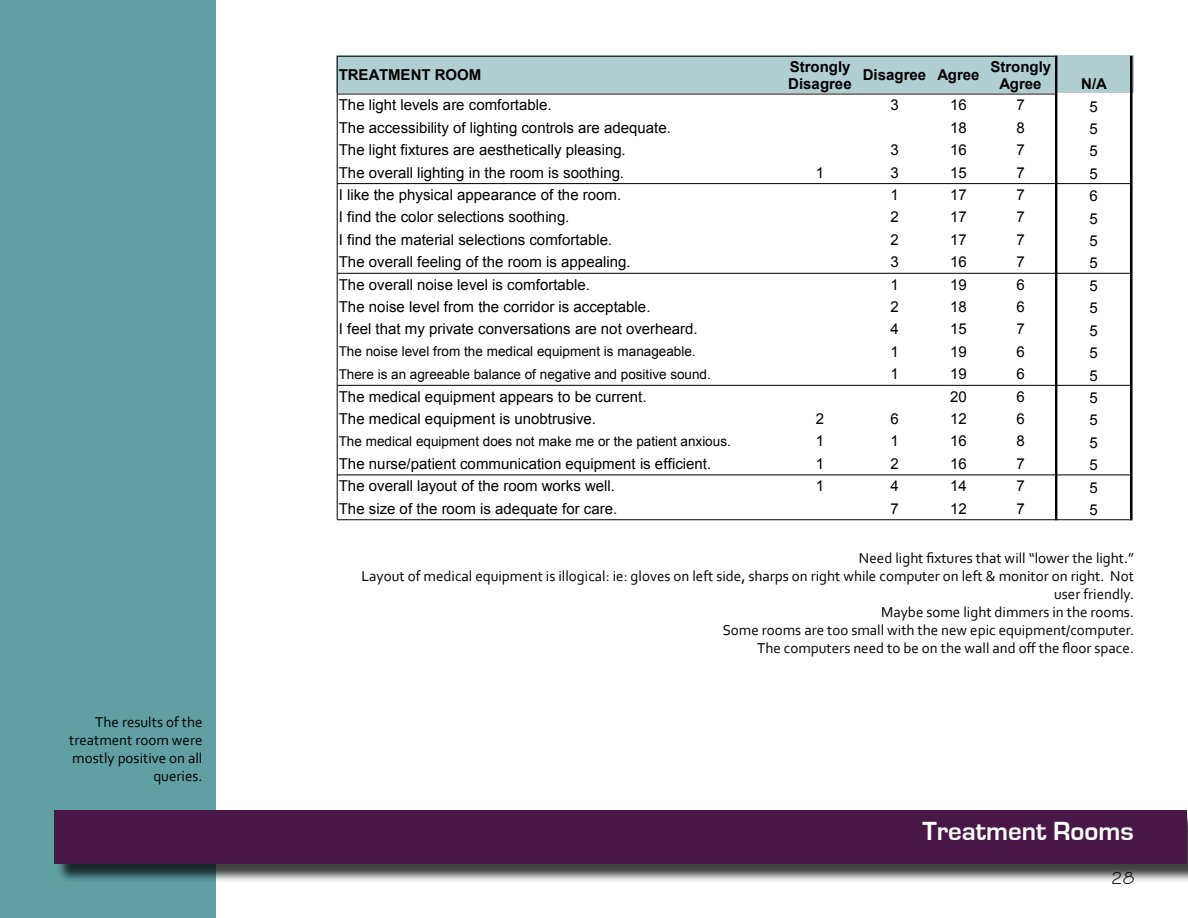
<style>
.page{position:relative;width:1188px;height:918px;background:#fff}
.page>*{position:absolute;margin:0;border:0;box-sizing:border-box;transform-origin:0 0}
.t1{font:700 27px "Eurostile";color:#fff}
.t2{font:18px "Stylus BT";color:#000}
.t3{font:15px "Arial";letter-spacing:.005em;color:#000}
.t4{font:15px/18px "Corbel";color:#000;text-align:right}
.t5{font:700 15px/17.2px "Arial";color:#000}
.t6{font:13.5px "Arial";color:#000}
</style>
<div class="page">
<div style="left:336px;top:56px;width:798px;height:37px;background:#afcfd1"></div>
<div style="left:0;top:0;width:216px;height:918px;background:#60a0a4"></div>
<div style="left:56px;top:812px;width:1132px;height:71px;background:#000;opacity:.75"></div>
<div style="left:54px;top:810px;width:1132px;height:54px;background:#481747"></div>
<hr style="left:337px;top:56px;width:720px;height:1px;background:#000">
<hr style="left:337px;top:94px;width:718px;height:1px;background:#000">
<hr style="left:337px;top:183px;width:794px;height:1px;background:#000">
<hr style="left:337px;top:273px;width:794px;height:1px;background:#000">
<hr style="left:337px;top:385px;width:794px;height:1px;background:#000">
<hr style="left:337px;top:475px;width:794px;height:1px;background:#000">
<hr style="left:337px;top:519px;width:795px;height:1px;background:#000">
<hr style="left:337px;top:56px;width:1px;height:464px;background:#000">
<div style="left:1055px;top:56px;width:2px;height:464px;border:1px solid #000"></div>
<div style="left:1131px;top:56px;width:1px;height:464px;border:1px solid #000"></div>
<p class="t4" style="left:69px;top:712px;width:135px">The results of the treatment room were mostly positive on all queries.</p>
<p class="t5" style="left:788px;top:59px;width:65px">Strongly<br>Disagree</p>
<p class="t5" style="left:990px;top:59px;width:62px;text-align:center">Strongly<br>Agree</p>
<p class="t5" style="left:339px;top:68px;width:144px">TREATMENT ROOM</p>
<p class="t5" style="left:863px;top:68px;width:118px">Disagree Agree</p>
<p class="t5" style="left:1081px;top:77px;width:27px">N/A</p>
<p class="t3" style="left:339px;top:99px;width:215px">The light levels are comfortable.</p>
<p class="t3" style="left:890px;top:99px;width:10px">3</p>
<p class="t3" style="left:950px;top:99px;width:18px">16</p>
<p class="t3" style="left:1017px;top:99px;width:10px">7</p>
<p class="t3" style="left:1090px;top:101px;width:10px">5</p>
<p class="t3" style="left:339px;top:122px;width:334px">The accessibility of lighting controls are adequate.</p>
<p class="t3" style="left:950px;top:122px;width:18px">18</p>
<p class="t3" style="left:1017px;top:122px;width:10px">8</p>
<p class="t3" style="left:1090px;top:123px;width:10px">5</p>
<p class="t3" style="left:339px;top:144px;width:289px">The light fixtures are aesthetically pleasing.</p>
<p class="t3" style="left:890px;top:144px;width:10px">3</p>
<p class="t3" style="left:950px;top:144px;width:18px">16</p>
<p class="t3" style="left:1017px;top:144px;width:10px">7</p>
<p class="t3" style="left:1090px;top:146px;width:10px">5</p>
<p class="t3" style="left:339px;top:167px;width:287px">The overall lighting in the room is soothing.</p>
<p class="t3" style="left:816px;top:167px;width:10px">1</p>
<p class="t3" style="left:890px;top:167px;width:10px">3</p>
<p class="t3" style="left:950px;top:167px;width:18px">15</p>
<p class="t3" style="left:1017px;top:167px;width:10px">7</p>
<p class="t3" style="left:1090px;top:168px;width:10px">5</p>
<p class="t3" style="left:339px;top:189px;width:284px">I like the physical appearance of the room.</p>
<p class="t3" style="left:890px;top:189px;width:10px">1</p>
<p class="t3" style="left:950px;top:189px;width:18px">17</p>
<p class="t3" style="left:1017px;top:189px;width:10px">7</p>
<p class="t3" style="left:1090px;top:190px;width:10px">6</p>
<p class="t3" style="left:339px;top:212px;width:232px">I find the color selections soothing.</p>
<p class="t3" style="left:890px;top:212px;width:10px">2</p>
<p class="t3" style="left:950px;top:212px;width:18px">17</p>
<p class="t3" style="left:1017px;top:212px;width:10px">7</p>
<p class="t3" style="left:1090px;top:213px;width:10px">5</p>
<p class="t3" style="left:339px;top:234px;width:275px">I find the material selections comfortable.</p>
<p class="t3" style="left:890px;top:234px;width:10px">2</p>
<p class="t3" style="left:950px;top:234px;width:18px">17</p>
<p class="t3" style="left:1017px;top:234px;width:10px">7</p>
<p class="t3" style="left:1090px;top:235px;width:10px">5</p>
<p class="t3" style="left:339px;top:256px;width:293px">The overall feeling of the room is appealing.</p>
<p class="t3" style="left:890px;top:256px;width:10px">3</p>
<p class="t3" style="left:950px;top:256px;width:18px">16</p>
<p class="t3" style="left:1017px;top:256px;width:10px">7</p>
<p class="t3" style="left:1090px;top:258px;width:10px">5</p>
<p class="t3" style="left:339px;top:279px;width:253px">The overall noise level is comfortable.</p>
<p class="t3" style="left:890px;top:279px;width:10px">1</p>
<p class="t3" style="left:950px;top:279px;width:18px">19</p>
<p class="t3" style="left:1017px;top:279px;width:10px">6</p>
<p class="t3" style="left:1090px;top:280px;width:10px">5</p>
<p class="t3" style="left:339px;top:301px;width:313px">The noise level from the corridor is acceptable.</p>
<p class="t3" style="left:890px;top:301px;width:10px">2</p>
<p class="t3" style="left:950px;top:301px;width:18px">18</p>
<p class="t3" style="left:1017px;top:301px;width:10px">6</p>
<p class="t3" style="left:1090px;top:302px;width:10px">5</p>
<p class="t3" style="left:339px;top:324px;width:361px">I feel that my private conversations are not overheard.</p>
<p class="t3" style="left:890px;top:324px;width:10px">4</p>
<p class="t3" style="left:950px;top:324px;width:18px">15</p>
<p class="t3" style="left:1017px;top:324px;width:10px">7</p>
<p class="t3" style="left:1090px;top:325px;width:10px">5</p>
<p class="t6" style="left:339px;top:347px;width:358px">The noise level from the medical equipment is manageable.</p>
<p class="t3" style="left:890px;top:346px;width:10px">1</p>
<p class="t3" style="left:950px;top:346px;width:18px">19</p>
<p class="t3" style="left:1017px;top:346px;width:10px">6</p>
<p class="t3" style="left:1090px;top:347px;width:10px">5</p>
<p class="t6" style="left:339px;top:369px;width:374px">There is an agreeable balance of negative and positive sound.</p>
<p class="t3" style="left:890px;top:368px;width:10px">1</p>
<p class="t3" style="left:950px;top:368px;width:18px">19</p>
<p class="t3" style="left:1017px;top:368px;width:10px">6</p>
<p class="t3" style="left:1090px;top:370px;width:10px">5</p>
<p class="t3" style="left:339px;top:391px;width:309px">The medical equipment appears to be current.</p>
<p class="t3" style="left:950px;top:391px;width:18px">20</p>
<p class="t3" style="left:1017px;top:391px;width:10px">6</p>
<p class="t3" style="left:1090px;top:392px;width:10px">5</p>
<p class="t3" style="left:339px;top:413px;width:259px">The medical equipment is unobtrusive.</p>
<p class="t3" style="left:816px;top:413px;width:10px">2</p>
<p class="t3" style="left:890px;top:413px;width:10px">6</p>
<p class="t3" style="left:950px;top:413px;width:18px">12</p>
<p class="t3" style="left:1017px;top:413px;width:10px">6</p>
<p class="t3" style="left:1090px;top:414px;width:10px">5</p>
<p class="t6" style="left:339px;top:436px;width:394px">The medical equipment does not make me or the patient anxious.</p>
<p class="t3" style="left:816px;top:435px;width:10px">1</p>
<p class="t3" style="left:890px;top:435px;width:10px">1</p>
<p class="t3" style="left:950px;top:435px;width:18px">16</p>
<p class="t3" style="left:1017px;top:435px;width:10px">8</p>
<p class="t3" style="left:1090px;top:437px;width:10px">5</p>
<p class="t3" style="left:339px;top:458px;width:374px">The nurse/patient communication equipment is efficient.</p>
<p class="t3" style="left:816px;top:458px;width:10px">1</p>
<p class="t3" style="left:890px;top:458px;width:10px">2</p>
<p class="t3" style="left:950px;top:458px;width:18px">16</p>
<p class="t3" style="left:1017px;top:458px;width:10px">7</p>
<p class="t3" style="left:1090px;top:459px;width:10px">5</p>
<p class="t3" style="left:339px;top:480px;width:278px">The overall layout of the room works well.</p>
<p class="t3" style="left:816px;top:480px;width:10px">1</p>
<p class="t3" style="left:890px;top:480px;width:10px">4</p>
<p class="t3" style="left:950px;top:480px;width:18px">14</p>
<p class="t3" style="left:1017px;top:480px;width:10px">7</p>
<p class="t3" style="left:1090px;top:482px;width:10px">5</p>
<p class="t3" style="left:339px;top:503px;width:280px">The size of the room is adequate for care.</p>
<p class="t3" style="left:890px;top:503px;width:10px">7</p>
<p class="t3" style="left:950px;top:503px;width:18px">12</p>
<p class="t3" style="left:1017px;top:503px;width:10px">7</p>
<p class="t3" style="left:1090px;top:504px;width:10px">5</p>
<p class="t4" style="left:362px;top:549px;width:774px">Need light fixtures that will “lower the light.”<br>Layout of medical equipment is illogical: ie: gloves on left side, sharps on right while computer on left &amp; monitor on right. Not user friendly.<br>Maybe some light dimmers in the rooms.<br>Some rooms are too small with the new epic equipment/computer.<br>The computers need to be on the wall and off the floor space.</p>
<h1 class="t1" style="left:922px;top:816px;width:213px">Treatment Rooms</h1>
<p class="t2" style="left:1111px;top:868px;width:25px">28</p>
</div>
